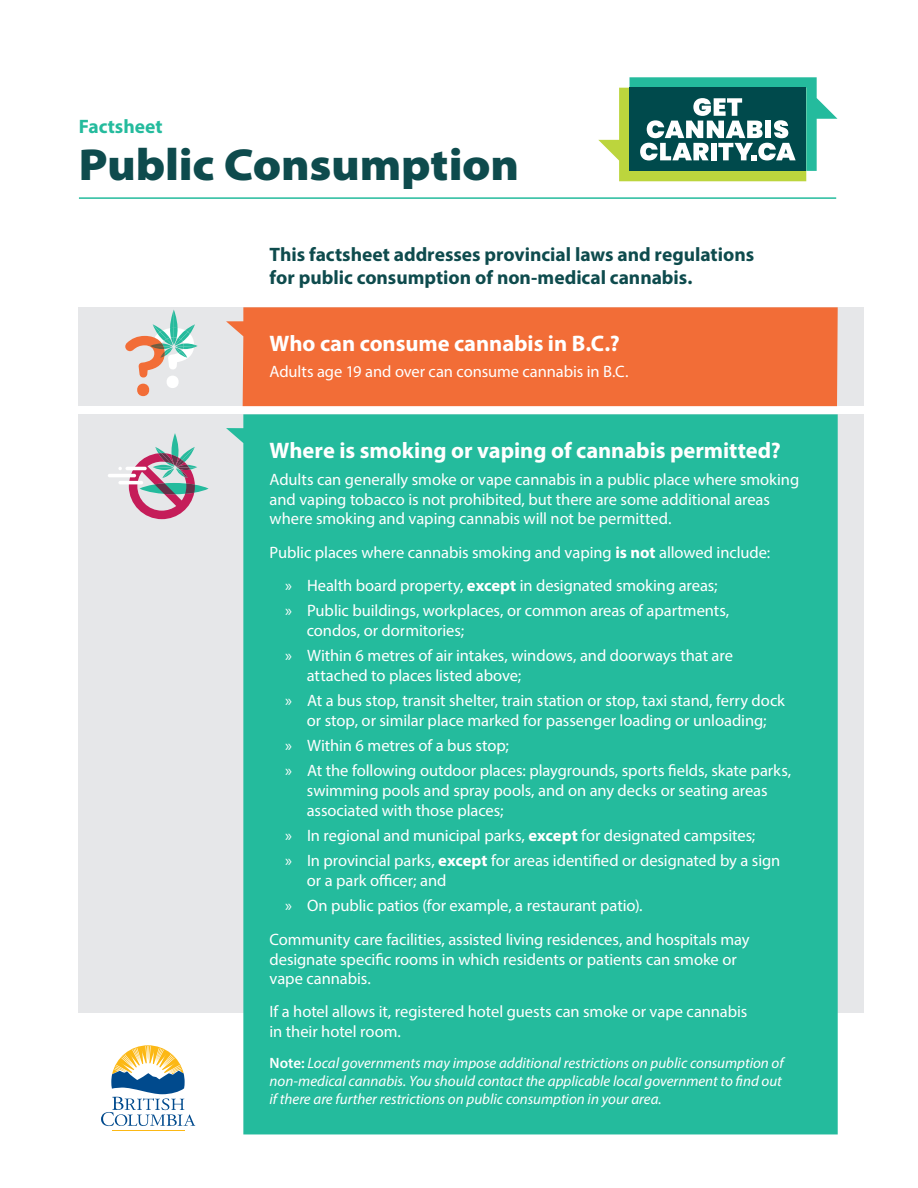
<style>
.page{position:relative;width:918px;height:1188px;background:#fff}
.page>*{position:absolute;margin:0;border:0;box-sizing:border-box;transform-origin:0 0}
.t1{font:900 semi-expanded 45px "Myriad Pro";letter-spacing:-.005em;color:#0e4b4d}
.body{font:700 22.5px "Myriad Pro";letter-spacing:-.005em;color:#fff}
.t2{font:700 19.5px/23.4px "Myriad Pro";color:#0e4b4d}
.t3{font:700 19.5px "Myriad Pro";color:#24bb9d}
.body-2{font:16.5px/19.8px "Myriad Pro";letter-spacing:-.005em;color:#fff}
.body-3{font:italic 15px/18px "Myriad Pro";color:#fff;text-align:justify}
.s1{font-weight:700}
.s2{font-weight:600;font-style:normal}
</style>
<div class="page">
<div style="left:79px;top:414px;width:785px;height:598px;background:#e6e7e9"></div>
<div style="left:79px;top:307px;width:785px;height:99px;background:#e6e7e9"></div>
<div style="left:226px;top:414px;width:612px;height:720px;background:#24bb9d"></div>
<svg style="left:598px;top:77px;width:239px;height:104px"></svg>
<hr style="left:112px;top:1130px;width:72px;height:1px;background:#fcb814">
<svg style="left:101px;top:1045px;width:94px;height:81px"></svg>
<svg style="left:139px;top:483px;width:70px;height:11px"></svg>
<hr style="left:108px;top:474px;width:28px;height:3px;background:#fff;border-radius:2px">
<hr style="left:118px;top:481px;width:25px;height:3px;background:#fff;border-radius:2px">
<hr style="left:125px;top:467px;width:22px;height:3px;background:#fff;border-radius:2px">
<svg style="left:129px;top:433px;width:68px;height:86px"></svg>
<hr style="left:79px;top:197px;width:757px;height:2px;background:#24bb9d">
<svg style="left:125px;top:310px;width:73px;height:86px"></svg>
<div style="left:226px;top:307px;width:612px;height:99px;background:#f26d37"></div>
<p class="t3" style="left:79px;top:114px;width:85px">Factsheet</p>
<p class="t1" style="left:79px;top:139px;width:442px">Public Consumption</p>
<p class="t2" style="left:270px;top:242px;width:486px">This factsheet addresses provincial laws and regulations for public consumption of non-medical cannabis.</p>
<p class="body" style="left:270px;top:329px;width:352px">Who can consume cannabis in B.C.?</p>
<p class="body-2" style="left:270px;top:361px;width:361px">Adults age 19 and over can consume cannabis in B.C.</p>
<p class="body" style="left:270px;top:436px;width:513px">Where is smoking or vaping of cannabis permitted?</p>
<p class="body-2" style="left:270px;top:469px;width:531px">Adults can generally smoke or vape cannabis in a public place where smoking and vaping tobacco is not prohibited, but there are some additional areas where smoking and vaping cannabis will not be permitted.</p>
<p class="body-2" style="left:270px;top:542px;width:502px">Public places where cannabis smoking and vaping <span class="s1">is not</span> allowed include:</p>
<p class="body-2" style="left:285px;top:575px;width:434px">» Health board property, <span class="s1">except</span> in designated smoking areas;</p>
<p class="body-2" style="left:307px;top:600px;width:424px;text-indent:-21px">» Public buildings, workplaces, or common areas of apartments, condos, or dormitories;</p>
<p class="body-2" style="left:307px;top:645px;width:428px;text-indent:-21px">» Within 6 metres of air intakes, windows, and doorways that are attached to places listed above;</p>
<p class="body-2" style="left:285px;top:690px;width:501px;text-align:center">» At a bus stop, transit shelter, train station or stop, taxi stand, ferry dock or stop, or similar place marked for passenger loading or unloading;</p>
<p class="body-2" style="left:285px;top:735px;width:225px">» Within 6 metres of a bus stop;</p>
<p class="body-2" style="left:307px;top:761px;width:486px;text-indent:-21px">» At the following outdoor places: playgrounds, sports fields, skate parks, swimming pools and spray pools, and on any decks or seating areas associated with those places;</p>
<p class="body-2" style="left:285px;top:825px;width:472px">» In regional and municipal parks, <span class="s1">except</span> for designated campsites;</p>
<p class="body-2" style="left:307px;top:851px;width:475px;text-indent:-21px">» In provincial parks, <span class="s1">except</span> for areas identified or designated by a sign or a park officer; and</p>
<p class="body-2" style="left:285px;top:896px;width:359px">» On public patios (for example, a restaurant patio).</p>
<p class="body-2" style="left:270px;top:930px;width:481px">Community care facilities, assisted living residences, and hospitals may designate specific rooms in which residents or patients can smoke or vape cannabis.</p>
<p class="body-2" style="left:270px;top:1002px;width:479px">If a hotel allows it, registered hotel guests can smoke or vape cannabis in their hotel room.</p>
<p class="body-3" style="left:270px;top:1054px;width:516px"><span class="s2">Note:</span> Local governments may impose additional restrictions on public consumption of non-medical cannabis. You should contact the applicable local government to find out if there are further restrictions on public consumption in your area.</p>
</div>
